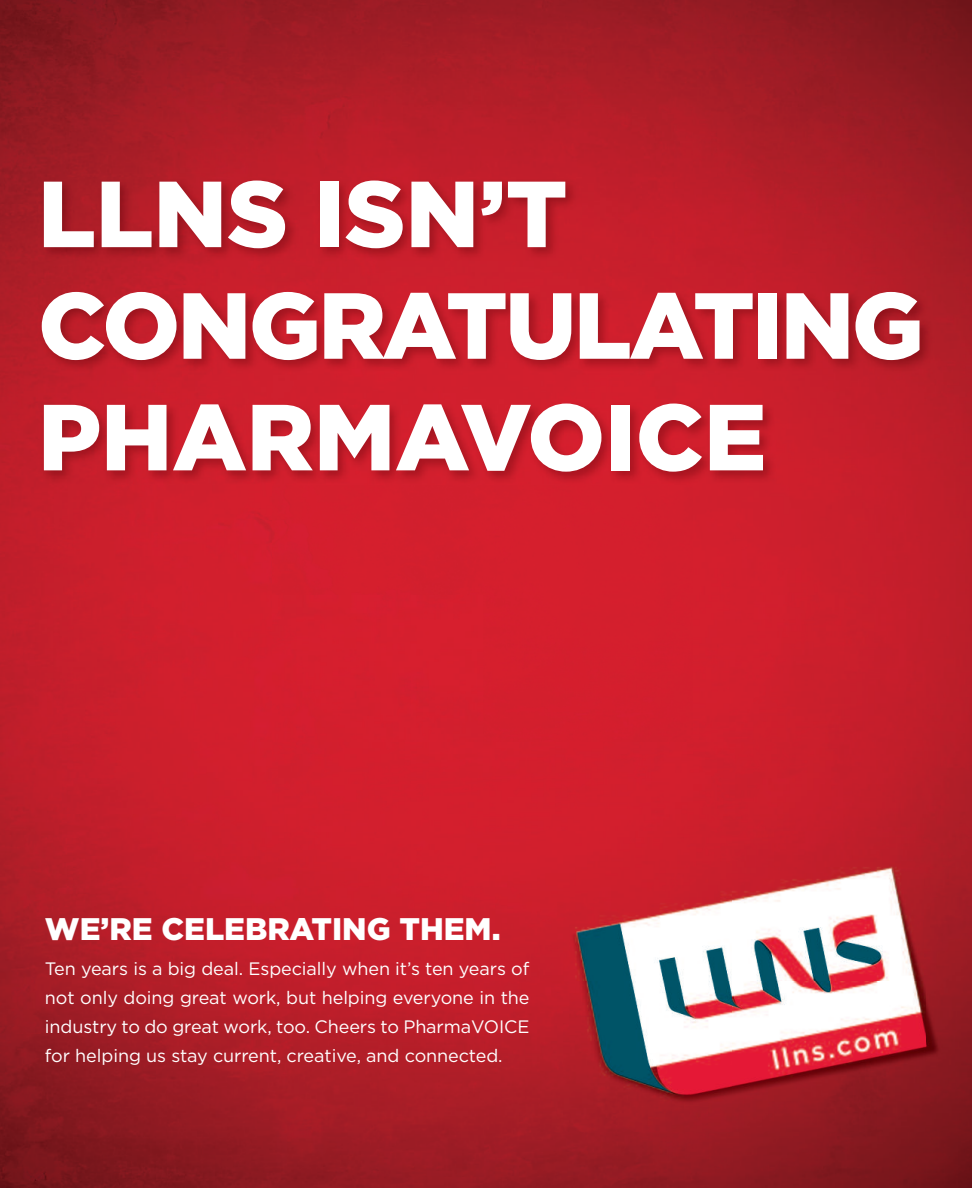
<style>
.page{position:relative;width:972px;height:1188px;background:#fff}
.page>*{position:absolute;margin:0;border:0;box-sizing:border-box;transform-origin:0 0}
.t1{font:93.6px/111.6px "Gotham Black+GCMPCK";letter-spacing:-.025em;color:#fff}
.t2{font:31.2px "Gotham Black+GCMPCK";color:#fff}
.t3{font:18px/28.8px "Gotham Book+SJYWAO";letter-spacing:-.005em;color:#fff;text-align:justify}
</style>
<div class="page">
<img style="left:0;top:0;width:972px;height:107px">
<img style="left:0;top:107px;width:325px;height:98px">
<div style="left:325px;top:107px;width:369px;height:70px;background:#bc1e2a"></div>
<img style="left:694px;top:107px;width:278px;height:98px">
<img style="left:0;top:205px;width:62px;height:683px">
<img style="left:905px;top:205px;width:67px;height:626px">
<img style="left:62px;top:485px;width:843px;height:257px">
<img style="left:62px;top:742px;width:421px;height:146px">
<img style="left:483px;top:742px;width:369px;height:98px">
<div style="left:852px;top:742px;width:53px;height:89px;background:#c21e2a"></div>
<img style="left:483px;top:840px;width:106px;height:348px">
<img style="left:589px;top:1131px;width:383px;height:57px">
<img style="left:0;top:888px;width:484px;height:300px">
<img style="left:38px;top:177px;width:894px;height:308px">
<img style="left:540px;top:831px;width:432px;height:300px">
<h1 class="t1" style="left:38px;top:166px;width:887px">LLNS ISN’T<br>CONGRATULATING<br>PHARMAVOICE</h1>
<h2 class="t2" style="left:45px;top:918px;width:457px">WE’RE CELEBRATING THEM.</h2>
<p class="t3" style="left:45px;top:956px;width:486px">Ten years is a big deal. Especially when it’s ten years of not only doing great work, but helping everyone in the industry to do great work, too. Cheers to PharmaVOICE for helping us stay current, creative, and connected.</p>
</div>
